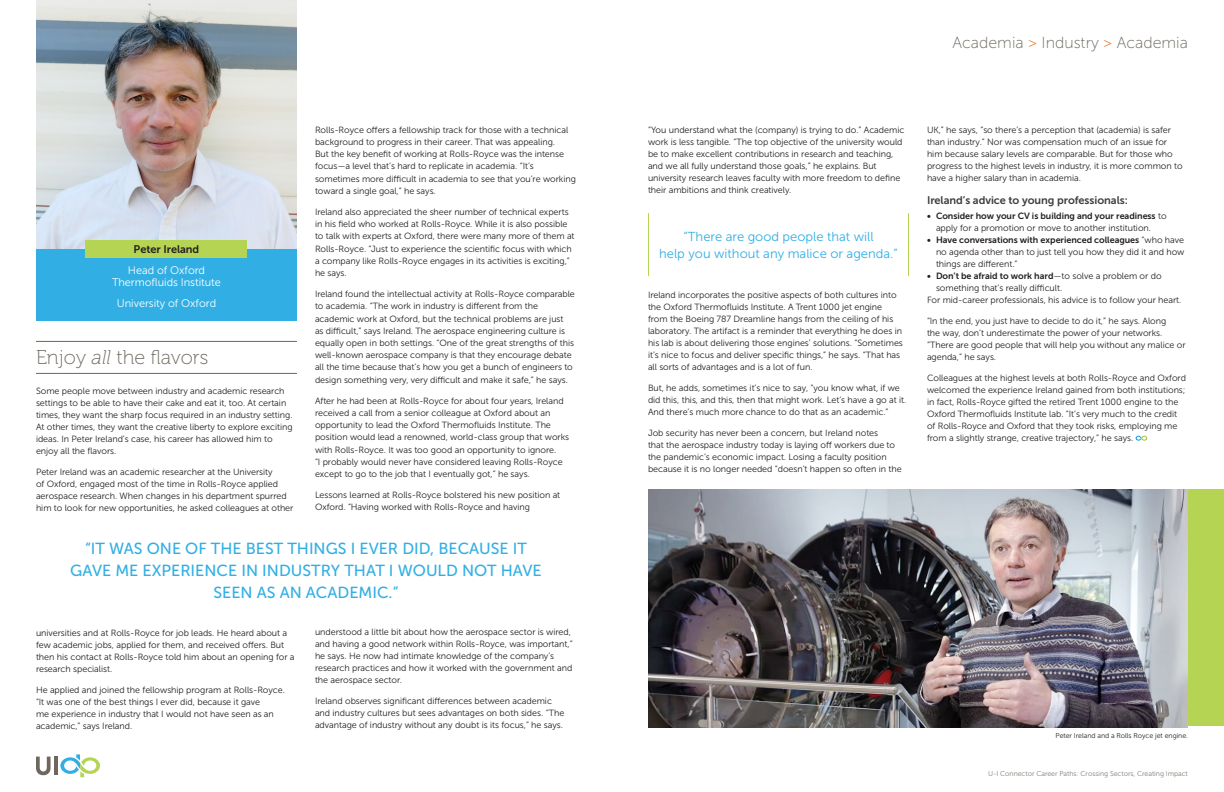
<style>
.page{position:relative;width:1224px;height:792px;background:#fff}
.page>*{position:absolute;margin:0;border:0;box-sizing:border-box;transform-origin:0 0}
.Intro_quote{font:20px "Museo 100";color:#6d685e}
.Intro_paragraph_2{font:16px/22px "Museo Sans 500";color:#31afe4;text-align:center}
.t1{font:16px "Museo Sans 100";color:#6d685e}
.Intro_paragraph_2-2{font:13px/17px "Museo Sans 300";color:#31afe4;text-align:center}
.t2{font:11px/12px "Museo Sans 300";letter-spacing:-.005em;color:#fff;text-align:center}
.Sub_header{font:11px "Museo Sans 700";letter-spacing:-.005em;color:#3e3e3f}
.Name{font:11px "Museo Sans 700";letter-spacing:-.005em;color:#231f20}
.Body{font:9px/12px "Museo Sans 300";letter-spacing:-.005em;color:#231f20}
.t3{font:7px "Museo Sans 300";letter-spacing:-.005em;color:#837c74}
.Back_cover_-_Body{font:7px "Museo Sans 300";letter-spacing:-.005em;color:#231f20}
.s1{font-style:italic}
.s2{color:#e4701e}
.s3{font-family:"Museo Sans 700"}
</style>
<div class="page">
<svg style="left:36px;top:757px;width:15px;height:18px"></svg>
<hr style="left:54px;top:757px;width:3px;height:18px;background:#6d685e">
<svg style="left:60px;top:754px;width:40px;height:23px"></svg>
<img style="left:36px;top:0;width:261px;height:249px">
<hr style="left:36px;top:341px;width:261px;height:1px;background:#6d685e">
<hr style="left:36px;top:373px;width:261px;height:1px;background:#6d685e">
<div style="left:36px;top:249px;width:261px;height:72px;background:#31afe4"></div>
<div style="left:86px;top:240px;width:162px;height:18px;background:#b5d453"></div>
<div style="left:1188px;top:490px;width:36px;height:236px;background:#b5d453"></div>
<img style="left:648px;top:490px;width:540px;height:238px">
<svg style="left:1136px;top:436px;width:11px;height:5px"></svg>
<hr style="left:648px;top:213px;width:1px;height:63px;background:#b5d453">
<hr style="left:908px;top:213px;width:1px;height:63px;background:#b5d453">
<p class="Name" style="left:134px;top:243px;width:67px">Peter Ireland</p>
<p class="t2" style="left:112px;top:264px;width:110px">Head of Oxford<br>Thermofluids Institute</p>
<p class="t2" style="left:117px;top:297px;width:101px">University of Oxford</p>
<p class="Intro_quote" style="left:36px;top:347px;width:174px">Enjoy <span class="s1">all</span> the flavors</p>
<p class="Body" style="left:36px;top:385px;width:258px">Some people move between industry and academic research settings to be able to have their cake and eat it, too. At certain times, they want the sharp focus required in an industry setting.<br>At other times, they want the creative liberty to explore exciting ideas. In Peter Ireland’s case, his career has allowed him to enjoy all the flavors.</p>
<p class="Body" style="left:36px;top:466px;width:259px">Peter Ireland was an academic researcher at the University<br>of Oxford, engaged most of the time in Rolls-Royce applied aerospace research. When changes in his department spurred him to look for new opportunities, he asked colleagues at other</p>
<p class="Body" style="left:315px;top:124px;width:262px">Rolls-Royce offers a fellowship track for those with a technical background to progress in their career. That was appealing.<br>But the key benefit of working at Rolls-Royce was the intense focus—a level that’s hard to replicate in academia. “It’s sometimes more difficult in academia to see that you’re working toward a single goal,” he says.</p>
<p class="Body" style="left:315px;top:206px;width:261px">Ireland also appreciated the sheer number of technical experts in his field who worked at Rolls-Royce. While it is also possible to talk with experts at Oxford, there were many more of them at Rolls-Royce. “Just to experience the scientific focus with which a company like Rolls-Royce engages in its activities is exciting,” he says.</p>
<p class="Body" style="left:315px;top:288px;width:261px">Ireland found the intellectual activity at Rolls-Royce comparable to academia. “The work in industry is different from the academic work at Oxford, but the technical problems are just<br>as difficult,” says Ireland. The aerospace engineering culture is equally open in both settings. “One of the great strengths of this well-known aerospace company is that they encourage debate all the time because that’s how you get a bunch of engineers to design something very, very difficult and make it safe,” he says.</p>
<p class="Body" style="left:315px;top:395px;width:256px">After he had been at Rolls-Royce for about four years, Ireland received a call from a senior colleague at Oxford about an opportunity to lead the Oxford Thermofluids Institute. The position would lead a renowned, world-class group that works with Rolls-Royce. It was too good an opportunity to ignore.<br>“I probably would never have considered leaving Rolls-Royce except to go to the job that I eventually got,” he says.</p>
<p class="Body" style="left:315px;top:489px;width:247px">Lessons learned at Rolls-Royce bolstered his new position at<br>Oxford. “Having worked with Rolls-Royce and having</p>
<p class="Intro_paragraph_2" style="left:70px;top:537px;width:473px">“IT WAS ONE OF THE BEST THINGS I EVER DID, BECAUSE IT<br>GAVE ME EXPERIENCE IN INDUSTRY THAT I WOULD NOT HAVE<br>SEEN AS AN ACADEMIC.”</p>
<p class="Body" style="left:36px;top:627px;width:260px">universities and at Rolls-Royce for job leads. He heard about a few academic jobs, applied for them, and received offers. But then his contact at Rolls-Royce told him about an opening for a research specialist.</p>
<p class="Body" style="left:36px;top:684px;width:251px">He applied and joined the fellowship program at Rolls-Royce. “It was one of the best things I ever did, because it gave<br>me experience in industry that I would not have seen as an academic,” says Ireland.</p>
<p class="Body" style="left:315px;top:626px;width:259px">understood a little bit about how the aerospace sector is wired, and having a good network within Rolls-Royce, was important,” he says. He now had intimate knowledge of the company’s research practices and how it worked with the government and the aerospace sector.</p>
<p class="Body" style="left:315px;top:695px;width:251px">Ireland observes significant differences between academic and industry cultures but sees advantages on both sides. “The advantage of industry without any doubt is its focus,” he says.</p>
<p class="t1" style="left:952px;top:34px;width:237px">Academia <span class="s2">&gt;</span> Industry <span class="s2">&gt;</span> Academia</p>
<p class="Body" style="left:648px;top:124px;width:258px">“You understand what the (company) is trying to do.” Academic work is less tangible. “The top objective of the university would be to make excellent contributions in research and teaching, and we all fully understand those goals,” he explains. But university research leaves faculty with more freedom to define their ambitions and think creatively.</p>
<p class="Intro_paragraph_2-2" style="left:659px;top:228px;width:240px">“There are good people that will<br>help you without any malice or agenda.”</p>
<p class="Body" style="left:648px;top:289px;width:256px">Ireland incorporates the positive aspects of both cultures into the Oxford Thermofluids Institute. A Trent 1000 jet engine from the Boeing 787 Dreamline hangs from the ceiling of his laboratory. The artifact is a reminder that everything he does in his lab is about delivering those engines’ solutions. “Sometimes it’s nice to focus and deliver specific things,” he says. “That has all sorts of advantages and is a lot of fun.</p>
<p class="Body" style="left:648px;top:382px;width:260px">But, he adds, sometimes it’s nice to say, “you know what, if we did this, this, and this, then that might work. Let’s have a go at it.<br>And there’s much more chance to do that as an academic.”</p>
<p class="Body" style="left:648px;top:427px;width:255px">Job security has never been a concern, but Ireland notes<br>that the aerospace industry today is laying off workers due to the pandemic’s economic impact. Losing a faculty position because it is no longer needed “doesn’t happen so often in the</p>
<p class="Body" style="left:927px;top:124px;width:257px">UK,” he says, “so there’s a perception that (academia) is safer than industry.” Nor was compensation much of an issue for him because salary levels are comparable. But for those who progress to the highest levels in industry, it is more common to have a higher salary than in academia.</p>
<p class="Sub_header" style="left:927px;top:194px;width:202px">Ireland’s advice to young professionals:</p>
<p class="Body" style="left:936px;top:210px;width:232px;text-indent:-9px"><span class="s3">• Consider how your CV is building and your readiness</span> to apply for a promotion or move to another institution.</p>
<p class="Body" style="left:936px;top:234px;width:250px;text-align:justify;text-indent:-9px"><span class="s3">• Have conversations with experienced colleagues</span> “who have no agenda other than to just tell you how they did it and how things are different.”</p>
<p class="Body" style="left:936px;top:270px;width:227px;text-indent:-9px"><span class="s3">• Don’t be afraid to work hard</span>—to solve a problem or do something that’s really difficult.</p>
<p class="Body" style="left:927px;top:294px;width:256px">For mid-career professionals, his advice is to follow your heart.</p>
<p class="Body" style="left:927px;top:315px;width:260px">“In the end, you just have to decide to do it,” he says. Along<br>the way, don’t underestimate the power of your networks. “There are good people that will help you without any malice or agenda,” he says.</p>
<p class="Body" style="left:927px;top:372px;width:261px">Colleagues at the highest levels at both Rolls-Royce and Oxford welcomed the experience Ireland gained from both institutions; in fact, Rolls-Royce gifted the retired Trent 1000 engine to the Oxford Thermofluids Institute lab. “It’s very much to the credit of Rolls-Royce and Oxford that they took risks, employing me from a slightly strange, creative trajectory,” he says.</p>
<p class="Back_cover_-_Body" style="left:1056px;top:732px;width:134px">Peter Ireland and a Rolls Royce jet engine.</p>
<p class="t3" style="left:988px;top:770px;width:201px">U-I Connector Career Paths: Crossing Sectors, Creating Impact</p>
</div>
